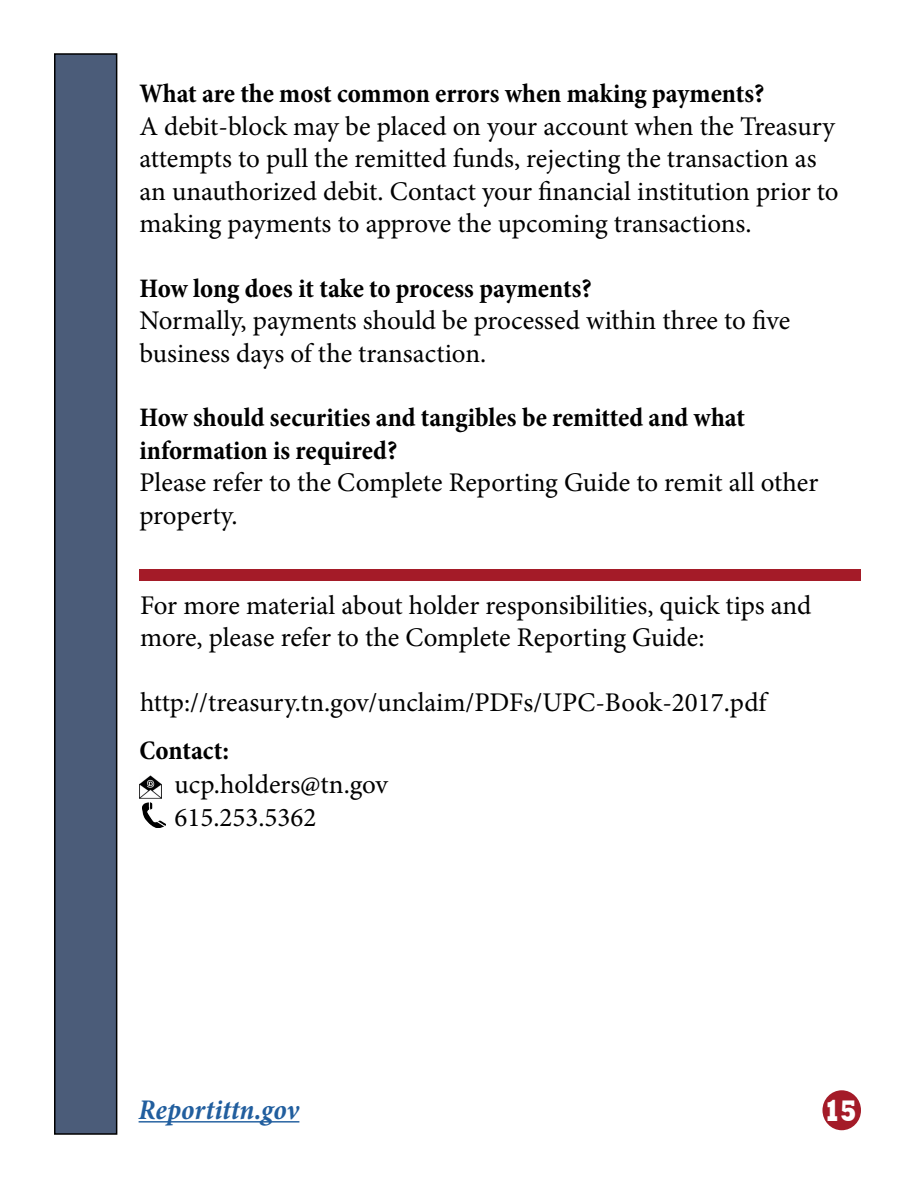
<style>
.page{position:relative;width:918px;height:1188px;background:#fff}
.page>*{position:absolute;margin:0;border:0;box-sizing:border-box;transform-origin:0 0}
.t1{font:800 30.6px "Rockwell";color:#fff;scale:.77 1}
.t2{font:italic 700 condensed 28.8px "Minion Pro";color:#215e9e}
.t3{font:27px/32.4px "Minion Pro";color:#000}
.t4{font:700 condensed 27px/32.4px "Minion Pro";color:#000}
</style>
<div class="page">
<hr style="left:139px;top:1121px;width:160px;height:2px;background:#215e9e">
<div style="left:55px;top:54px;width:62px;height:1080px;background:#4b5c79"></div>
<div style="left:54px;top:53px;width:63px;height:1082px;border:2px solid #000"></div>
<div style="left:822px;top:1090px;width:39px;height:40px;background:#a41b28;border-radius:50%"></div>
<div style="left:140px;top:569px;width:721px;height:11px;background:#a41b28"></div>
<img style="left:140px;top:776px;width:22px;height:22px">
<img style="left:143px;top:803px;width:22px;height:25px">
<p class="t4" style="left:140px;top:77px;width:627px">What are the most common errors when making payments?</p>
<p class="t3" style="left:140px;top:110px;width:701px">A debit-block may be placed on your account when the Treasury attempts to pull the remitted funds, rejecting the transaction as an unauthorized debit. Contact your financial institution prior to making payments to approve the upcoming transactions.</p>
<p class="t4" style="left:140px;top:272px;width:454px">How long does it take to process payments?</p>
<p class="t3" style="left:140px;top:305px;width:652px">Normally, payments should be processed within three to five business days of the transaction.</p>
<p class="t4" style="left:140px;top:401px;width:607px">How should securities and tangibles be remitted and what information is required?</p>
<p class="t3" style="left:140px;top:467px;width:680px">Please refer to the Complete Reporting Guide to remit all other property.</p>
<p class="t3" style="left:140px;top:589px;width:673px">For more material about holder responsibilities, quick tips and more, please refer to the Complete Reporting Guide:</p>
<p class="t3" style="left:140px;top:686px;width:628px">http://treasury.tn.gov/unclaim/PDFs/UPC-Book-2017.pdf</p>
<p class="t4" style="left:140px;top:734px;width:91px">Contact:</p>
<p class="t3" style="left:175px;top:769px;width:215px">ucp.holders@tn.gov<br>615.253.5362</p>
<p class="t2" style="left:139px;top:1090px;width:162px">Reportittn.gov</p>
<p class="t1" style="left:824px;top:1093px;width:44px">15</p>
</div>
